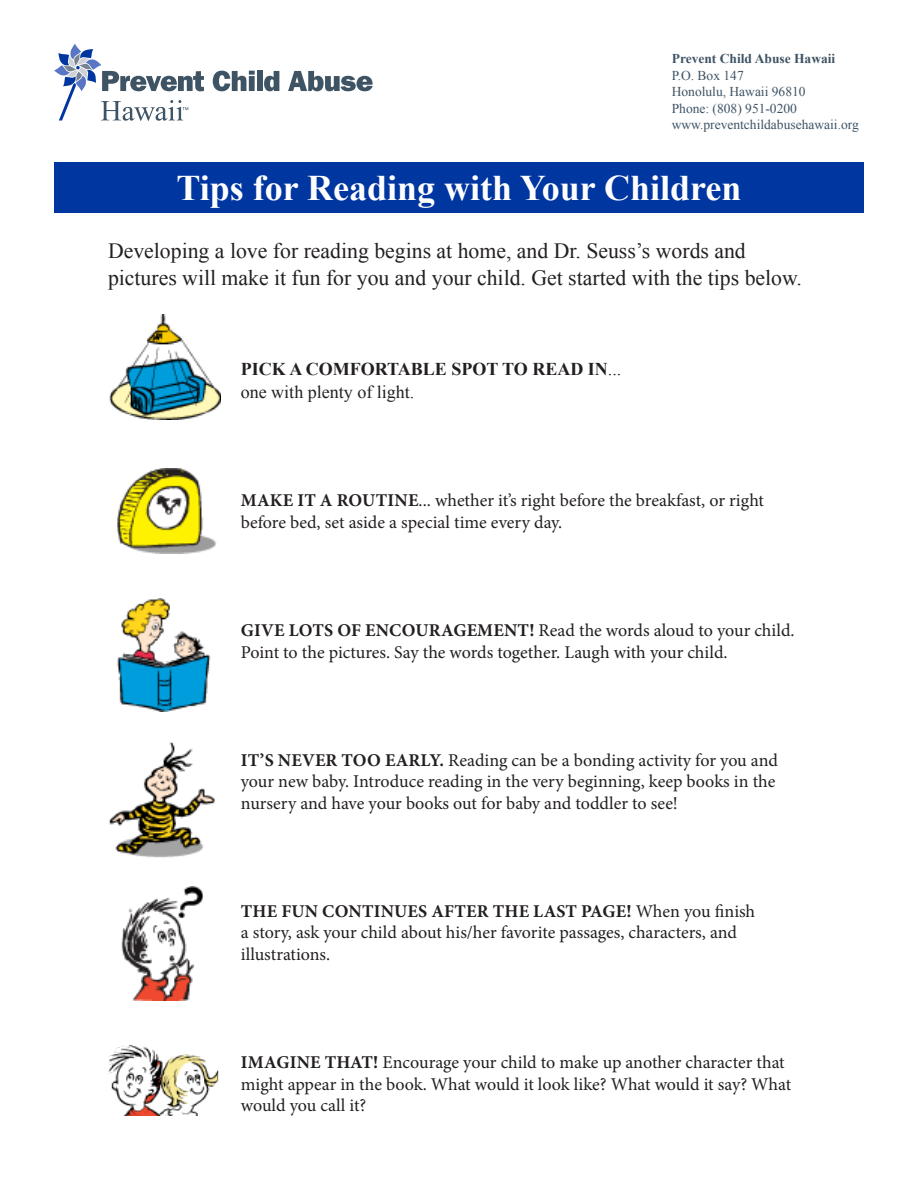
<style>
.page{position:relative;width:918px;height:1188px;background:#fff}
.page>*{position:absolute;margin:0;border:0;box-sizing:border-box;transform-origin:0 0}
.t1{font:700 36px "Times New Roman";color:#fff}
.t2{font:21.75px/27px "Times New Roman";color:#231f20}
.t3{font:18px/21.6px "Minion Pro";color:#231f20}
.t4{font:700 18px "Times New Roman";color:#231f20}
.t5{font:18px "Times New Roman";color:#231f20}
.t6{font:13.5px/16.5px "Times New Roman";color:#3e5364}
.t7{font:700 13.5px "Times New Roman";color:#3e5364}
.s1{font-weight:400}
.s2{font-weight:700}
</style>
<div class="page">
<svg style="left:213px;top:71px;width:42px;height:20px"></svg>
<div style="left:257px;top:71px;width:6px;height:20px;background:#3e5364"></div>
<svg style="left:264px;top:71px;width:15px;height:20px"></svg>
<svg style="left:288px;top:71px;width:85px;height:20px"></svg>
<svg style="left:54px;top:44px;width:150px;height:77px"></svg>
<div style="left:54px;top:162px;width:810px;height:51px;background:#0036a0"></div>
<img style="left:109px;top:314px;width:111px;height:105px">
<img style="left:117px;top:468px;width:99px;height:86px">
<img style="left:117px;top:599px;width:94px;height:112px">
<img style="left:109px;top:742px;width:106px;height:116px">
<img style="left:121px;top:887px;width:82px;height:114px">
<img style="left:108px;top:1045px;width:111px;height:71px">
<p class="t7" style="left:672px;top:49px;width:165px">Prevent Child Abuse Hawaii</p>
<p class="t6" style="left:672px;top:67px;width:189px">P.O. Box 147<br>Honolulu, Hawaii 96810<br>Phone: (808) 951-0200 www.preventchildabusehawaii.org</p>
<p class="t1" style="left:176px;top:163px;width:567px">Tips for Reading with Your Children</p>
<p class="t2" style="left:108px;top:237px;width:695px">Developing a love for reading begins at home, and Dr. Seuss’s words and pictures will make it fun for you and your child. Get started with the tips below.</p>
<p class="t4" style="left:241px;top:357px;width:382px">PICK A COMFORTABLE SPOT TO READ IN<span class="s1">...</span></p>
<p class="t5" style="left:241px;top:379px;width:175px">one with plenty of light.</p>
<p class="t3" style="left:241px;top:490px;width:525px"><span class="s2">MAKE IT A ROUTINE</span>... whether it’s right before the breakfast, or right before bed, set aside a special time every day.</p>
<p class="t3" style="left:241px;top:620px;width:555px"><span class="s2">GIVE LOTS OF ENCOURAGEMENT!</span> Read the words aloud to your child.<br>Point to the pictures. Say the words together. Laugh with your child.</p>
<p class="t3" style="left:241px;top:749px;width:539px"><span class="s2">IT’S NEVER TOO EARLY.</span> Reading can be a bonding activity for you and your new baby. Introduce reading in the very beginning, keep books in the nursery and have your books out for baby and toddler to see!</p>
<p class="t3" style="left:241px;top:900px;width:516px"><span class="s2">THE FUN CONTINUES AFTER THE LAST PAGE!</span> When you finish a story, ask your child about his/her favorite passages, characters, and illustrations.</p>
<p class="t3" style="left:241px;top:1052px;width:552px"><span class="s2">IMAGINE THAT!</span> Encourage your child to make up another character that might appear in the book. What would it look like? What would it say? What would you call it?</p>
</div>
